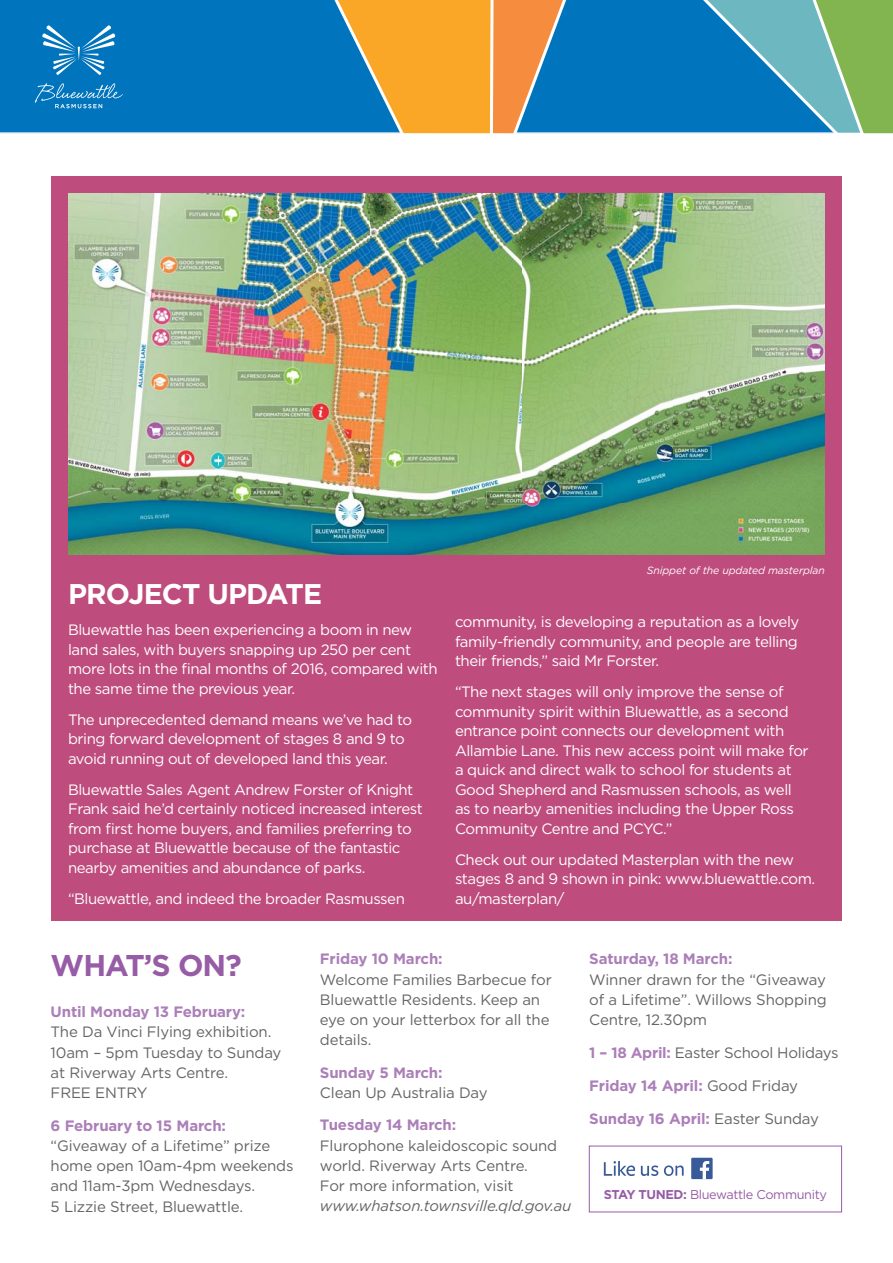
<style>
.page{position:relative;width:893px;height:1263px;background:#fff}
.page>*{position:absolute;margin:0;border:0;box-sizing:border-box;transform-origin:0 0}
.t1{font:700 30px "Gotham";letter-spacing:-.03em;color:#975ca6}
.t2{font:700 28.5px "Gotham";letter-spacing:-.03em;color:#fff}
.t3{font:15px/19.5px "Gotham";letter-spacing:-.03em;color:#fff}
.t4{font:15px/20.2px "Gotham";letter-spacing:-.01em;color:#636466}
.t5{font:700 15px "Gotham";letter-spacing:-.01em;color:#ab7fb8}
.t6{font:italic 15px "Gotham";letter-spacing:-.01em;color:#636466}
.t7{font:12.75px "Gotham";letter-spacing:-.03em;color:#975ca6}
.t8{font:italic 10.5px "Gotham";letter-spacing:-.01em;color:#fff}
.s1{font-weight:700;color:#ab7fb8}
.s2{font-weight:400;color:#636466}
.s3{font-weight:700}
</style>
<div class="page">
<div style="left:0;top:0;width:687px;height:134px;background:#0074bc"></div>
<svg style="left:325px;top:0;width:249px;height:134px;background:#af9661"></svg>
<svg style="left:687px;top:0;width:206px;height:134px;background:#4e9fa4"></svg>
<svg style="left:41px;top:25px;width:75px;height:50px;background:#308ec8"></svg>
<svg style="left:34px;top:83px;width:89px;height:25px;background:#2487c5"></svg>
<div style="left:51px;top:176px;width:791px;height:745px;background:#be4c7d"></div>
<img style="left:68px;top:193px;width:757px;height:362px">
<svg style="left:604px;top:1158px;width:109px;height:21px"></svg>
<h2 class="t2" style="left:68px;top:582px;width:256px">PROJECT UPDATE</h2>
<p class="t3" style="left:68px;top:621px;width:371px">Bluewattle has been experiencing a boom in new land sales, with buyers snapping up 250 per cent more lots in the final months of 2016, compared with the same time the previous year.</p>
<p class="t3" style="left:68px;top:711px;width:346px">The unprecedented demand means we’ve had to bring forward development of stages 8 and 9 to avoid running out of developed land this year.</p>
<p class="t3" style="left:68px;top:781px;width:356px">Bluewattle Sales Agent Andrew Forster of Knight Frank said he’d certainly noticed increased interest from first home buyers, and families preferring to purchase at Bluewattle because of the fantastic nearby amenities and abundance of parks.</p>
<p class="t3" style="left:68px;top:890px;width:338px">“Bluewattle, and indeed the broader Rasmussen</p>
<p class="t8" style="left:647px;top:565px;width:180px">Snippet of the updated masterplan</p>
<p class="t3" style="left:455px;top:613px;width:346px;text-align:justify">community, is developing a reputation as a lovely family-friendly community, and people are telling their friends,” said Mr Forster.</p>
<p class="t3" style="left:455px;top:683px;width:355px">“The next stages will only improve the sense of community spirit within Bluewattle, as a second entrance point connects our development with Allambie Lane. This new access point will make for a quick and direct walk to school for students at Good Shepherd and Rasmussen schools, as well as to nearby amenities including the Upper Ross Community Centre and PCYC.”</p>
<p class="t3" style="left:455px;top:851px;width:362px">Check out our updated Masterplan with the new stages 8 and 9 shown in pink: www.bluewattle.com. au/masterplan/</p>
<h1 class="t1" style="left:51px;top:953px;width:193px">WHAT’S ON?</h1>
<p class="t5" style="left:51px;top:1006px;width:196px">Until Monday 13 February:</p>
<p class="t4" style="left:51px;top:1023px;width:232px">The Da Vinci Flying exhibition.<br>10am – 5pm Tuesday to Sunday at Riverway Arts Centre.<br>FREE ENTRY</p>
<p class="t5" style="left:51px;top:1119px;width:177px">6 February to 15 March:</p>
<p class="t4" style="left:51px;top:1136px;width:244px">“Giveaway of a Lifetime” prize home open 10am-4pm weekends and 11am-3pm Wednesdays.<br>5 Lizzie Street, Bluewattle.</p>
<p class="t5" style="left:320px;top:953px;width:124px">Friday 10 March:</p>
<p class="t4" style="left:320px;top:970px;width:233px">Welcome Families Barbecue for<br>Bluewattle Residents. Keep an eye on your letterbox for all the details.</p>
<p class="t5" style="left:320px;top:1066px;width:124px">Sunday 5 March:</p>
<p class="t4" style="left:320px;top:1084px;width:169px">Clean Up Australia Day</p>
<p class="t5" style="left:320px;top:1119px;width:138px">Tuesday 14 March:</p>
<p class="t4" style="left:320px;top:1136px;width:239px">Flurophone kaleidoscopic sound world. Riverway Arts Centre.<br>For more information, visit</p>
<p class="t6" style="left:320px;top:1199px;width:253px">www.whatson.townsville.qld.gov.au</p>
<p class="t5" style="left:589px;top:953px;width:145px">Saturday, 18 March:</p>
<p class="t4" style="left:589px;top:970px;width:239px;text-align:justify">Winner drawn for the “Giveaway of a Lifetime”. Willows Shopping Centre, 12.30pm</p>
<p class="t4" style="left:589px;top:1044px;width:251px"><span class="s1">1 – 18 April:</span> Easter School Holidays</p>
<p class="t5" style="left:589px;top:1080px;width:210px">Friday 14 April: <span class="s2">Good Friday</span></p>
<p class="t5" style="left:589px;top:1113px;width:231px">Sunday 16 April: <span class="s2">Easter Sunday</span></p>
<p class="t7" style="left:604px;top:1188px;width:225px"><span class="s3">STAY TUNED:</span> Bluewattle Community</p>
</div>
